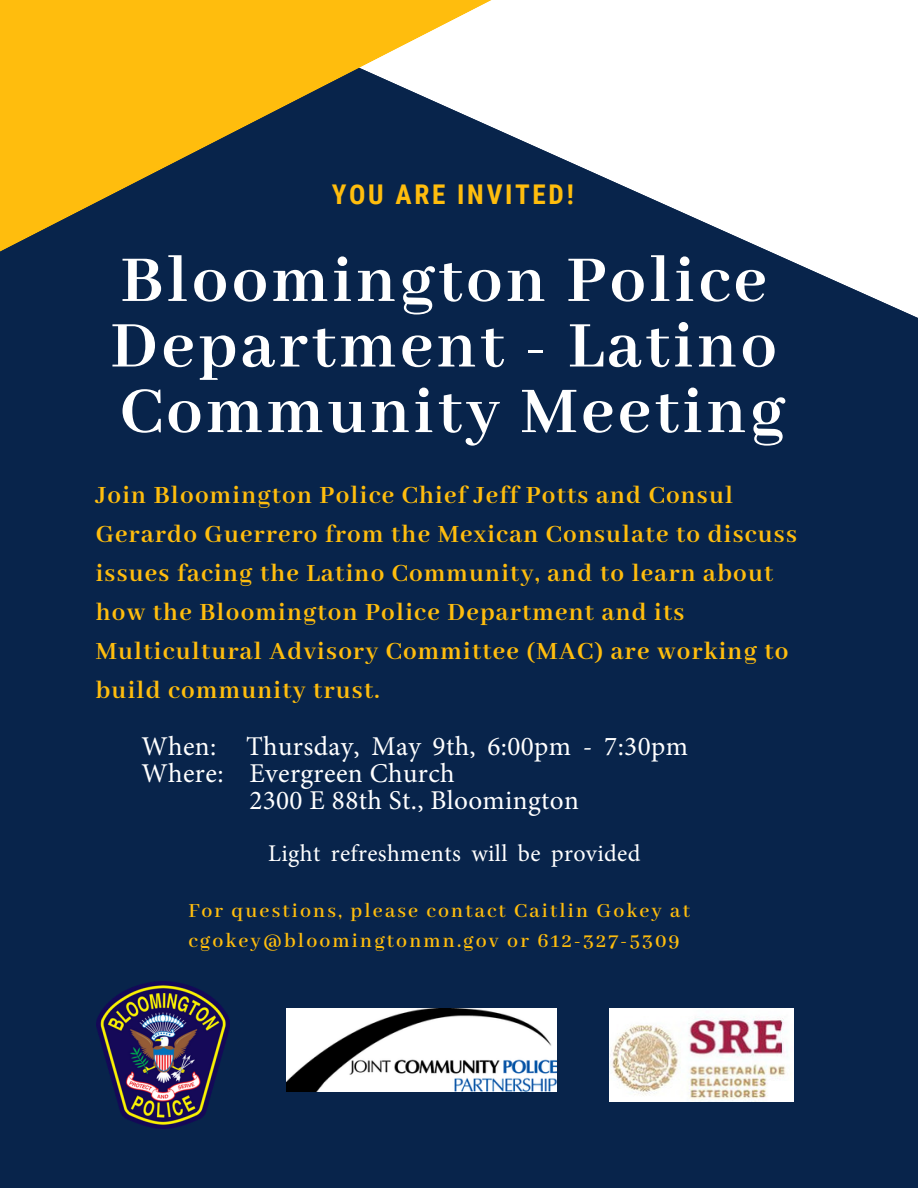
<style>
.page{position:relative;width:918px;height:1188px;background:#08244b}
.page>*{position:absolute;margin:0;border:0;box-sizing:border-box;transform-origin:0 0}
.t1{font:700 72px/65.6px "Abhaya Libre";letter-spacing:.05em;color:#fff}
.t2{font:27.15px "Minion Pro";letter-spacing:.015em;color:#fff}
.t3{font:700 27.15px "Roboto Condensed";letter-spacing:.1em;color:#ffbd0d}
.t4{font:700 27px/38.8px "Abhaya Libre";letter-spacing:.045em;color:#ffbd0d}
.t5{font:24px "Minion Pro";letter-spacing:.015em;color:#fff}
.t6{font:600 21.75px/30.6px "Abhaya Libre";letter-spacing:.095em;color:#ffbd0d}
</style>
<div class="page">
<svg style="left:492px;top:0;width:426px;height:318px;fill:#fff"></svg>
<svg style="left:0;top:0;width:492px;height:252px;fill:#ffbd0d"></svg>
<img style="left:286px;top:1009px;width:270px;height:82px">
<img style="left:96px;top:981px;width:133px;height:148px">
<img style="left:609px;top:1009px;width:185px;height:92px">
<p class="t3" style="left:332px;top:179px;width:243px">YOU ARE INVITED!</p>
<h1 class="t1" style="left:111px;top:250px;width:676px">Bloomington Police<br>Department - Latino<br>Community Meeting</h1>
<p class="t4" style="left:96px;top:477px;width:703px">Join Bloomington Police Chief Jeff Potts and Consul Gerardo Guerrero from the Mexican Consulate to discuss issues facing the Latino Community, and to learn about how the Bloomington Police Department and its Multicultural Advisory Committee (MAC) are working to build community trust.</p>
<p class="t2" style="left:141px;top:728px;width:548px">When: Thursday, May 9th, 6:00pm - 7:30pm</p>
<p class="t2" style="left:141px;top:755px;width:315px">Where: Evergreen Church</p>
<p class="t2" style="left:249px;top:782px;width:331px">2300 E 88th St., Bloomington</p>
<p class="t5" style="left:268px;top:837px;width:374px">Light refreshments will be provided</p>
<p class="t6" style="left:188px;top:896px;width:503px">Fo r que s t i on s , p l e a s e c on t a c t Ca i t l i n Gok e y a t c gok e y@b l oomi ng t onmn . go v o r 6 1 2 - 32 7 - 5309</p>
</div>
